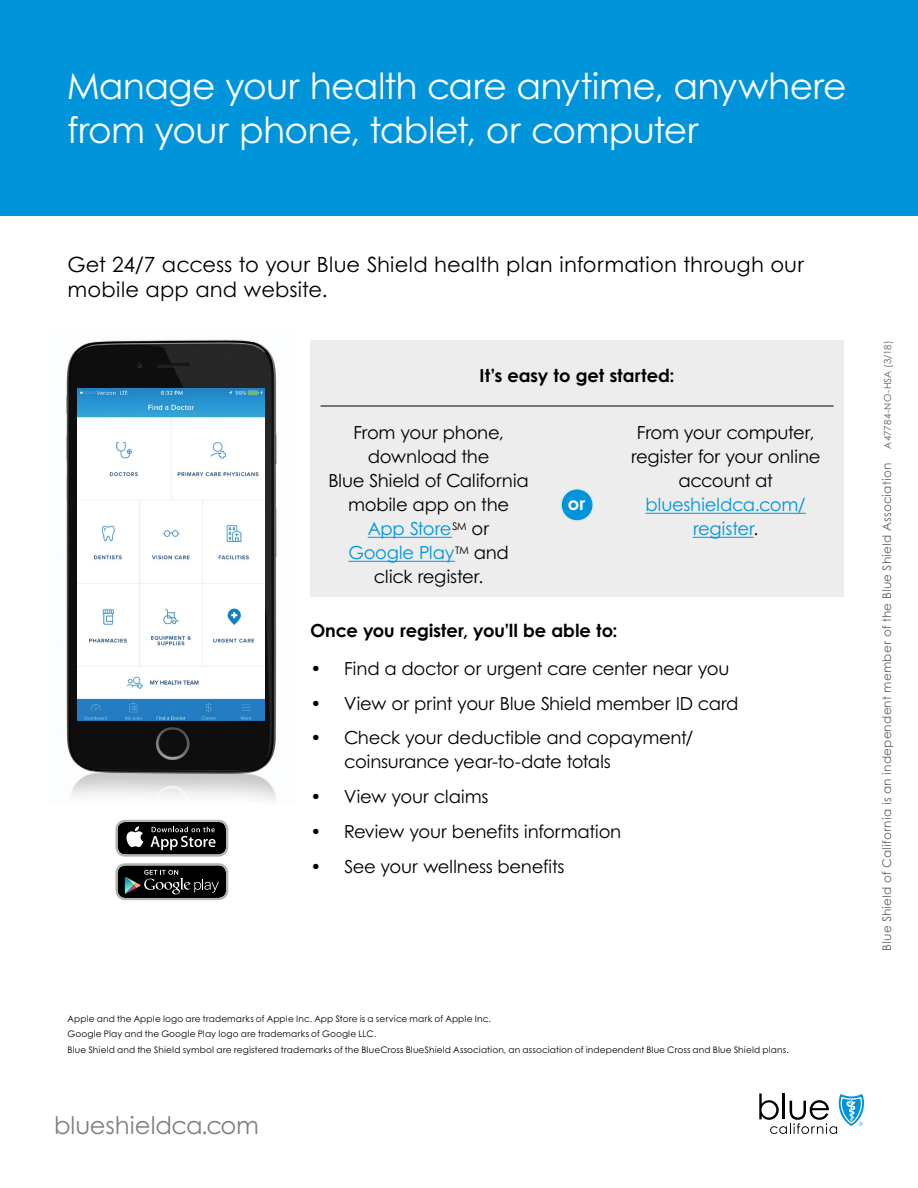
<style>
.page{position:relative;width:918px;height:1188px;background:#fff}
.page>*{position:absolute;margin:0;border:0;box-sizing:border-box;transform-origin:0 0}
.t1{font:36px/43.5px "Century Gothic B";letter-spacing:-.02em;color:#fff}
.t2{font:24.15px "Century Gothic B";letter-spacing:-.015em;color:#7e8083}
.t3{font:21px/25.5px "Century Gothic B";letter-spacing:.005em;color:#000}
.t4{font:18px/24px "Century Gothic B";letter-spacing:-.015em;color:#000;text-align:center}
.t5{font:700 18px "Century Gothic B";letter-spacing:-.005em;color:#000}
.t6{font:18px/24px "Century Gothic B";letter-spacing:-.015em;color:#0095da;text-align:center}
.t7{font:700 18px "Century Gothic B";color:#fff}
.t8{font:12px "Century Gothic B";letter-spacing:.015em;color:#646464}
.t9{font:9px/15.6px "Century Gothic B";letter-spacing:.01em;color:#000}
.s1{color:#0095da}
.s2{color:#000}
.s3{font-size:9.75px}
</style>
<div class="page">
<div style="left:0;top:0;width:918px;height:216px;background:#0095da"></div>
<img style="left:66px;top:339px;width:211px;height:462px">
<img style="left:77px;top:389px;width:187px;height:331px">
<svg style="left:118px;top:822px;width:108px;height:32px;background:#2e2e2e"></svg>
<div style="left:115px;top:820px;width:113px;height:37px;border:2px solid #b2b4b4;border-radius:9px"></div>
<svg style="left:118px;top:866px;width:108px;height:32px;background:#1c1e1d"></svg>
<div style="left:115px;top:863px;width:113px;height:37px;border:2px solid #b2b4b4;border-radius:9px"></div>
<svg style="left:759px;top:1094px;width:105px;height:40px"></svg>
<div style="left:310px;top:340px;width:534px;height:257px;background:#ededee"></div>
<hr style="left:321px;top:406px;width:216px;height:1px;background:#000">
<hr style="left:537px;top:406px;width:81px;height:1px;background:#000">
<hr style="left:618px;top:406px;width:216px;height:1px;background:#000">
<hr style="left:368px;top:537px;width:84px;height:1px;background:#0095da">
<hr style="left:348px;top:561px;width:107px;height:1px;background:#0095da">
<div style="left:561px;top:489px;width:32px;height:32px;background:#0095da;border-radius:50%"></div>
<div style="left:560px;top:488px;width:34px;height:34px;border:2px solid #e6e6e6;border-radius:50%"></div>
<hr style="left:646px;top:513px;width:160px;height:1px;background:#0095da">
<hr style="left:693px;top:537px;width:61px;height:1px;background:#0095da">
<h1 class="t1" style="left:68px;top:64px;width:781px">Manage your health care anytime, anywhere from your phone, tablet, or computer</h1>
<p class="t3" style="left:68px;top:251px;width:739px">Get 24/7 access to your Blue Shield health plan information through our mobile app and website.</p>
<p class="t5" style="left:480px;top:365px;width:196px">It’s easy to get started:</p>
<p class="t4" style="left:328px;top:421px;width:202px">From your phone, download the<br>Blue Shield of California mobile app on the<br><span class="s1">App Store</span><sup>SM</sup> or<br><span class="s1">Google Play</span><sup>TM</sup> and click register.</p>
<p class="t7" style="left:568px;top:492px;width:19px">or</p>
<p class="t4" style="left:631px;top:421px;width:191px">From your computer, register for your online account at</p>
<p class="t6" style="left:646px;top:493px;width:162px">blueshieldca.com/ register<span class="s2">.</span></p>
<p class="t5" style="left:311px;top:619px;width:309px">Once you register, you’ll be able to:</p>
<p class="t4" style="left:311px;top:656px;width:420px">• Find a doctor or urgent care center near you</p>
<p class="t4" style="left:311px;top:691px;width:430px">• View or print your Blue Shield member ID card</p>
<p class="t4" style="left:344px;top:726px;width:351px;text-align:left;text-indent:-34px">• Check your deductible and copayment/ coinsurance year-to-date totals</p>
<p class="t4" style="left:311px;top:784px;width:179px">• View your claims</p>
<p class="t4" style="left:311px;top:819px;width:312px">• Review your benefits information</p>
<p class="t4" style="left:310px;top:854px;width:256px">• See your wellness benefits</p>
<p class="t9" style="left:68px;top:1010px;width:723px">Apple and the Apple logo are trademarks of Apple Inc. App Store is a service mark of Apple Inc.<br>Google Play and the Google Play logo are trademarks of Google LLC.<br>Blue Shield and the Shield symbol are registered trademarks of the BlueCross BlueShield Association, an association of independent Blue Cross and Blue Shield plans.</p>
<h2 class="t2" style="left:54px;top:1111px;width:206px">blueshieldca.com</h2>
<p class="t8" style="left:879px;top:951px;width:612px;rotate:-90deg">Blue Shield of California is an independent member of the Blue Shield Association <span class="s3">A47784-NO-HSA (3/18)</span></p>
</div>
